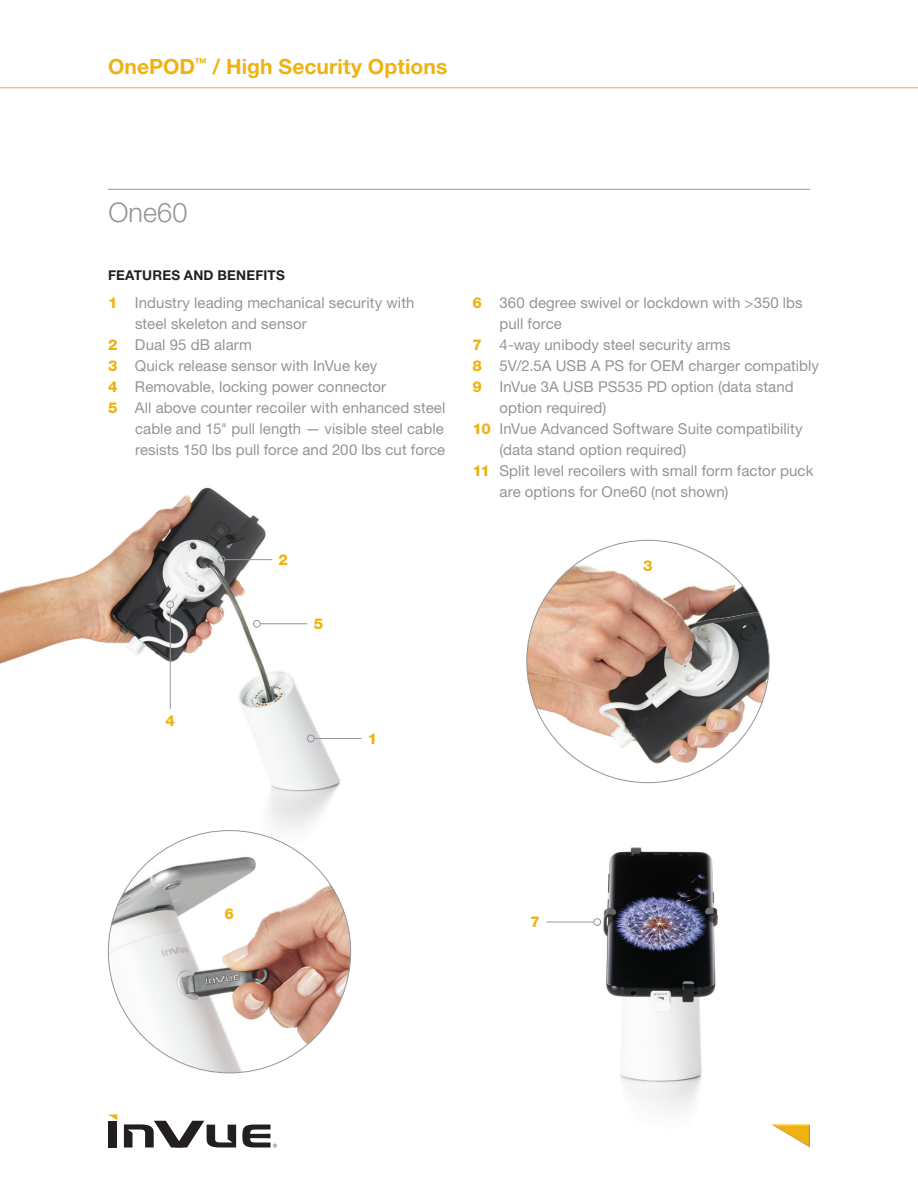
<style>
.page{position:relative;width:918px;height:1188px;background:#fff}
.page>*{position:absolute;margin:0;border:0;box-sizing:border-box;transform-origin:0 0}
.t1{font:300 27px "Helvetica Neue LT Std";letter-spacing:.005em;color:#939598}
.t2{font:700 21px "Helvetica Neue LT Std";letter-spacing:.005em;color:#efb211}
.Features___Benefits{font:15px/21px "Helvetica Neue LT Std";letter-spacing:.005em;color:#939598}
.t3{font:800 15px "Helvetica Neue LT Std";color:#efb211}
.t4{font:700 13.5px "Helvetica Neue LT Std";letter-spacing:.015em;color:#231f20}
.s1{font-weight:800;color:#efb211}
</style>
<div class="page">
<hr style="left:0;top:87px;width:918px;height:1px;background:#efb211">
<img style="left:0;top:487px;width:362px;height:429px">
<hr style="left:260px;top:623px;width:47px;height:1px;background:#939598">
<div style="left:253px;top:620px;width:7px;height:7px;border:1px solid #939598;border-radius:50%"></div>
<hr style="left:314px;top:738px;width:47px;height:1px;background:#939598">
<div style="left:307px;top:735px;width:7px;height:7px;border:1px solid #939598;border-radius:50%"></div>
<hr style="left:225px;top:559px;width:47px;height:1px;background:#939598">
<div style="left:218px;top:556px;width:7px;height:7px;border:1px solid #939598;border-radius:50%"></div>
<hr style="left:170px;top:608px;width:1px;height:101px;background:#939598">
<div style="left:167px;top:601px;width:7px;height:7px;border:1px solid #939598;border-radius:50%"></div>
<img style="left:527px;top:540px;width:242px;height:243px;border-radius:121px">
<img style="left:574px;top:847px;width:144px;height:263px">
<hr style="left:547px;top:922px;width:47px;height:1px;background:#939598">
<div style="left:594px;top:918px;width:7px;height:8px;border:1px solid #939598;border-radius:50%"></div>
<div style="left:109px;top:1121px;width:8px;height:26px;background:#231f20"></div>
<svg style="left:124px;top:1121px;width:112px;height:26px"></svg>
<svg style="left:109px;top:1115px;width:8px;height:5px"></svg>
<svg style="left:242px;top:1125px;width:35px;height:23px"></svg>
<svg style="left:772px;top:1125px;width:38px;height:23px"></svg>
<hr style="left:108px;top:189px;width:702px;height:1px;background:#939598">
<img style="left:108px;top:831px;width:243px;height:242px;border-radius:121px">
<h2 class="t2" style="left:108px;top:54px;width:341px">OnePOD<sup>™</sup> / High Security Options</h2>
<p class="t1" style="left:109px;top:196px;width:80px">One60</p>
<p class="t4" style="left:108px;top:266px;width:178px">FEATURES AND BENEFITS</p>
<p class="Features___Benefits" style="left:135px;top:292px;width:281px;text-indent:-27px"><span class="s1">1</span> Industry leading mechanical security with steel skeleton and sensor</p>
<p class="Features___Benefits" style="left:108px;top:334px;width:145px"><span class="s1">2</span> Dual 95 dB alarm</p>
<p class="Features___Benefits" style="left:108px;top:355px;width:271px"><span class="s1">3</span> Quick release sensor with InVue key</p>
<p class="Features___Benefits" style="left:108px;top:376px;width:280px"><span class="s1">4</span> Removable, locking power connector</p>
<p class="Features___Benefits" style="left:135px;top:397px;width:312px;text-align:justify;text-indent:-27px"><span class="s1">5</span> All above counter recoiler with enhanced steel cable and 15" pull length — visible steel cable resists 150 lbs pull force and 200 lbs cut force</p>
<p class="t3" style="left:279px;top:551px;width:11px">2</p>
<p class="t3" style="left:314px;top:615px;width:11px">5</p>
<p class="Features___Benefits" style="left:500px;top:292px;width:305px;text-indent:-27px"><span class="s1">6</span> 360 degree swivel or lockdown with &gt;350 lbs pull force</p>
<p class="Features___Benefits" style="left:472px;top:334px;width:260px"><span class="s1">7</span> 4-way unibody steel security arms</p>
<p class="Features___Benefits" style="left:472px;top:355px;width:348px"><span class="s1">8</span> 5V/2.5A USB A PS for OEM charger compatibly</p>
<p class="Features___Benefits" style="left:500px;top:376px;width:296px;text-indent:-27px"><span class="s1">9</span> InVue 3A USB PS535 PD option (data stand option required)</p>
<p class="Features___Benefits" style="left:500px;top:418px;width:305px;text-indent:-27px"><span class="s1">10</span> InVue Advanced Software Suite compatibility (data stand option required)</p>
<p class="Features___Benefits" style="left:500px;top:460px;width:316px;text-indent:-27px"><span class="s1">11</span> Split level recoilers with small form factor puck are options for One60 (not shown)</p>
<p class="t3" style="left:643px;top:557px;width:11px">3</p>
<p class="t3" style="left:166px;top:712px;width:11px">4</p>
<p class="t3" style="left:368px;top:730px;width:11px">1</p>
<p class="t3" style="left:224px;top:904px;width:11px">6</p>
<p class="t3" style="left:530px;top:913px;width:11px">7</p>
</div>
